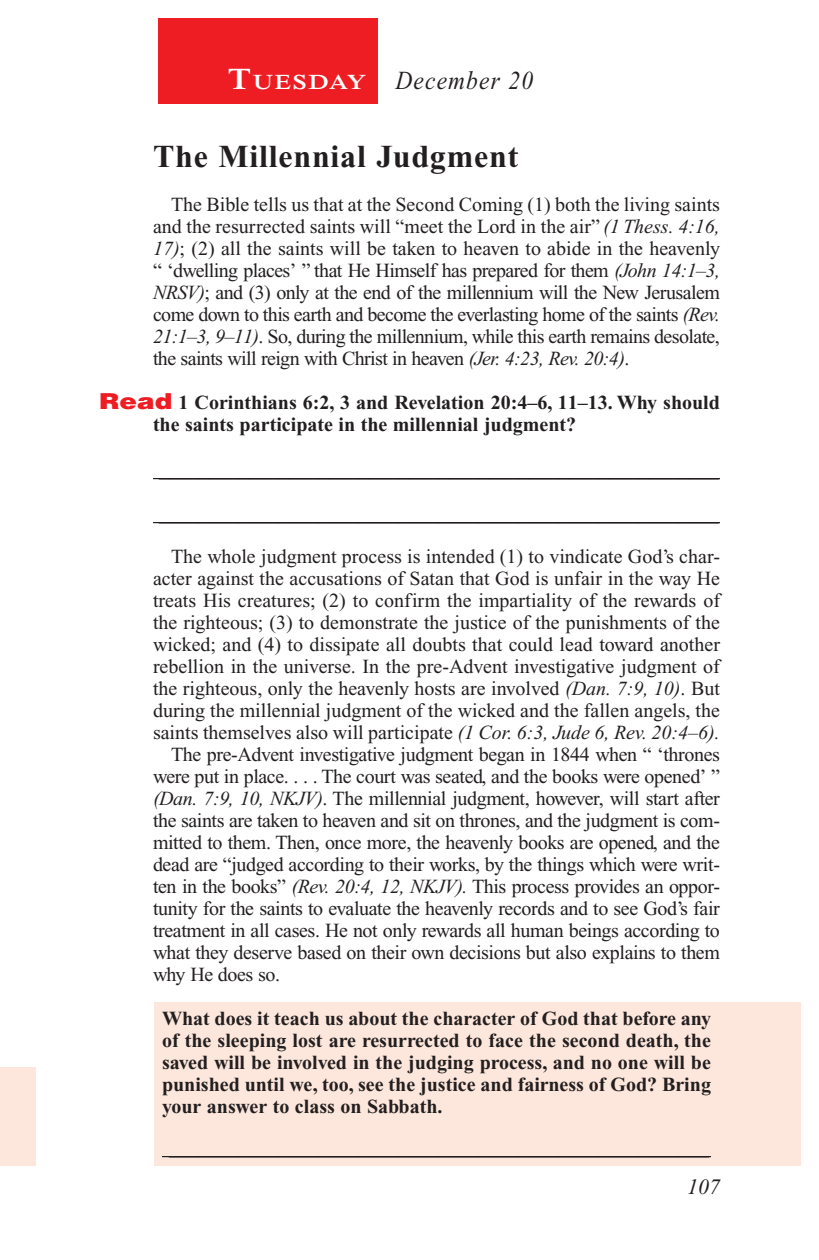
<style>
.page{position:relative;width:819px;height:1260px;background:#fff}
.page>*{position:absolute;margin:0;border:0;box-sizing:border-box;transform-origin:0 0}
.Head{font:700 32px "Times New Roman PS Std";letter-spacing:.025em;color:#231f20}
.Lesson_Dates{font:italic 26px "Times New Roman PS Std";letter-spacing:.05em;color:#231f20;scale:.9 1}
.t1{font:italic 22px "Times New Roman PS Std";color:#231f20}
.Daily_Header{font:600 21px "Times NRMT Std";letter-spacing:.07em;color:#fff;scale:1.1 1}
.Body{font:20px/22px "Times New Roman PS Std";letter-spacing:-.02em;color:#231f20}
.x-screened_box-text{font:700 20px/22px "Times New Roman PS Std";color:#231f20;text-align:justify}
.Blank_Lines{font:20px "Times New Roman PS Std";color:#231f20}
.Question{font:700 20px/22px "Times New Roman PS Std";color:#231f20}
.Blank_Lines_In_Scree{font:20px "Times New Roman PS Std";color:#231f20}
.s1{font-size:30px}
.s2{font-style:italic}
.s3{font-family:"Helvetica LT Std";font-weight:900;font-size:22px;color:#ee1d23}
</style>
<div class="page">
<div style="left:158px;top:18px;width:220px;height:86px;background:#ee1d23"></div>
<div style="left:155px;top:1003px;width:646px;height:163px;background:#fde7dc"></div>
<div style="left:0;top:1068px;width:36px;height:98px;background:#fde7dc"></div>
<hr style="left:153px;top:478px;width:567px;height:1px;background:#231f20">
<hr style="left:153px;top:522px;width:567px;height:1px;background:#231f20">
<hr style="left:162px;top:1156px;width:549px;height:1px;background:#231f20">
<p class="Daily_Header" style="left:228px;top:70px;width:127px"><span class="s1">T</span>UESDAY</p>
<p class="Lesson_Dates" style="left:396px;top:66px;width:154px">December 20</p>
<p class="Head" style="left:153px;top:138px;width:367px">The Millennial Judgment</p>
<p class="Body" style="left:153px;top:193px;width:569px;text-indent:18px">The Bible tells us that at the Second Coming (1) both the living saints and the resurrected saints will “meet the Lord in the air” <span class="s2">(1 Thess. 4:16, 17)</span>; (2) all the saints will be taken to heaven to abide in the heavenly “ ‘dwelling places’ ” that He Himself has prepared for them <span class="s2">(John 14:1–3, NRSV)</span>; and (3) only at the end of the millennium will the New Jerusalem come down to this earth and become the everlasting home of the saints <span class="s2">(Rev.<br>21:1–3, 9–11)</span>. So, during the millennium, while this earth remains desolate, the saints will reign with Christ in heaven <span class="s2">(Jer. 4:23, Rev. 20:4)</span>.</p>
<p class="Question" style="left:153px;top:391px;width:568px;text-indent:-54px"><span class="s3">Read</span> 1 Corinthians 6:2, 3 and Revelation 20:4–6, 11–13. Why should the saints participate in the millennial judgment?</p>
<p class="Blank_Lines" style="left:159px;top:459px;width:561px">________________________________________________________</p>
<p class="Blank_Lines" style="left:159px;top:503px;width:561px">________________________________________________________</p>
<p class="Body" style="left:153px;top:545px;width:569px;text-align:justify;text-indent:18px">The whole judgment process is intended (1) to vindicate God’s char&shy;acter against the accusations of Satan that God is unfair in the way He treats His creatures; (2) to confirm the impartiality of the rewards of the righteous; (3) to demonstrate the justice of the punishments of the wicked; and (4) to dissipate all doubts that could lead toward another rebellion in the universe. In the pre-Advent investigative judgment of the righteous, only the heavenly hosts are involved <span class="s2">(Dan. 7:9, 10)</span>. But during the millennial judgment of the wicked and the fallen angels, the saints themselves also will participate <span class="s2">(1 Cor. 6:3, Jude 6, Rev. 20:4–6).</span></p>
<p class="Body" style="left:153px;top:743px;width:569px;text-indent:18px">The pre-Advent investigative judgment began in 1844 when “ ‘thrones were put in place. . . . The court was seated, and the books were opened’ ” <span class="s2">(Dan. 7:9, 10, NKJV)</span>. The millennial judgment, however, will start after the saints are taken to heaven and sit on thrones, and the judgment is com&shy;mitted to them. Then, once more, the heavenly books are opened, and the dead are “judged according to their works, by the things which were writ&shy;ten in the books” <span class="s2">(Rev. 20:4, 12, NKJV).</span> This process provides an oppor&shy;tunity for the saints to evaluate the heavenly records and to see God’s fair treatment in all cases. He not only rewards all human beings according to what they deserve based on their own decisions but also explains to them why He does so.</p>
<p class="x-screened_box-text" style="left:162px;top:1007px;width:551px">What does it teach us about the character of God that before any of the sleeping lost are resurrected to face the second death, the saved will be involved in the judging process, and no one will be punished until we, too, see the justice and fairness of God? Bring your answer to class on Sabbath.</p>
<p class="Blank_Lines_In_Scree" style="left:169px;top:1137px;width:541px">______________________________________________________</p>
<p class="t1" style="left:687px;top:1175px;width:34px">107</p>
</div>
